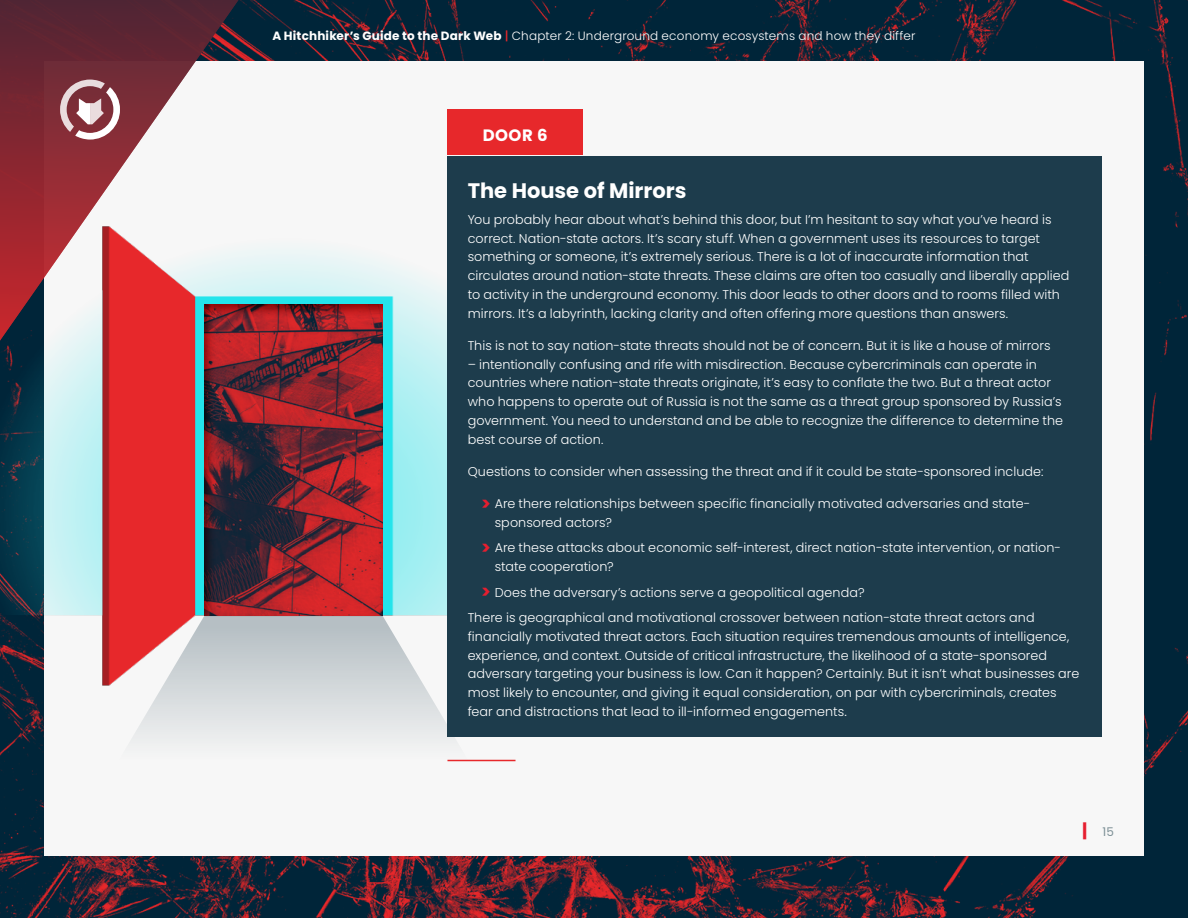
<style>
.page{position:relative;width:1188px;height:918px;background:#fff}
.page>*{position:absolute;margin:0;border:0;box-sizing:border-box;transform-origin:0 0}
.t1{font:700 21px "Poppins";color:#fff}
.t2{font:700 16.5px "Poppins";color:#fff}
.t3{font:300 12.75px/18.8px "Poppins";letter-spacing:.005em;color:#fff}
.t4{font:300 12px "Poppins";letter-spacing:.015em;color:#fff}
.t5{font:12px "Poppins";color:#7d9096}
.s1{font-weight:700}
.s2{font-weight:500;color:#e7282b}
.s3{font-weight:700;font-size:18px;color:#e61e2f}
.s4{font-size:13.5px}
</style>
<div class="page">
<img style="left:0;top:0;width:1188px;height:918px">
<div style="left:44px;top:62px;width:1100px;height:794px;background:#f7f7f7"></div>
<img style="left:0;top:252px;width:656px;height:593px">
<svg style="left:112px;top:466px;width:363px;height:306px"></svg>
<svg style="left:192px;top:293px;width:205px;height:324px;background:#773f47"></svg>
<svg style="left:0;top:0;width:288px;height:399px"></svg>
<svg style="left:60px;top:80px;width:60px;height:60px"></svg>
<div style="left:447px;top:156px;width:655px;height:580px;background:#1d3c4c"></div>
<div style="left:447px;top:109px;width:136px;height:46px;background:#e7282b"></div>
<hr style="left:447px;top:760px;width:69px;height:1px;background:#e7282b">
<p class="t4" style="left:273px;top:28px;width:644px"><span class="s1">A Hitchhiker’s Guide to the Dark Web</span> <span class="s2">|</span> Chapter 2: Underground economy ecosystems and how they differ</p>
<p class="t2" style="left:483px;top:126px;width:66px">DOOR 6</p>
<h1 class="t1" style="left:468px;top:179px;width:220px">The House of Mirrors</h1>
<p class="t3" style="left:468px;top:210px;width:603px">You probably hear about what’s behind this door, but I’m hesitant to say what you’ve heard is correct. Nation-state actors. It’s scary stuff. When a government uses its resources to target something or someone, it’s extremely serious. There is a lot of inaccurate information that circulates around nation-state threats. These claims are often too casually and liberally applied to activity in the underground economy. This door leads to other doors and to rooms filled with mirrors. It’s a labyrinth, lacking clarity and often offering more questions than answers.</p>
<p class="t3" style="left:468px;top:336px;width:584px">This is not to say nation-state threats should not be of concern. But it is like a house of mirrors</p>
<p class="t3" style="left:468px;top:355px;width:597px">– intentionally confusing and rife with misdirection. Because cybercriminals can operate in countries where nation-state threats originate, it’s easy to conflate the two. But a threat actor who happens to operate out of Russia is not the same as a threat group sponsored by Russia’s government. You need to understand and be able to recognize the difference to determine the best course of action.</p>
<p class="t3" style="left:468px;top:462px;width:577px">Questions to consider when assessing the threat and if it could be state-sponsored include:</p>
<p class="t3" style="left:495px;top:494px;width:537px;text-indent:-14px"><span class="s3">&gt;</span> Are there relationships between specific financially motivated adversaries and state&shy;sponsored actors?</p>
<p class="t3" style="left:495px;top:539px;width:568px;text-indent:-14px"><span class="s3">&gt;</span> Are these attacks about economic self-interest, direct nation-state intervention, or nation&shy;state cooperation?</p>
<p class="t3" style="left:468px;top:579px;width:568px;line-height:25.5px;text-indent:14px"><span class="s3">&gt;</span> Does the adversary’s actions serve a geopolitical agenda?<br>There is geographical and motivational crossover between nation-state threat actors and</p>
<p class="t3" style="left:468px;top:627px;width:613px">financially motivated threat actors. Each situation requires tremendous amounts of intelligence, experience, and context. Outside of critical infrastructure, the likelihood of a state-sponsored adversary targeting your business is low. Can it happen? Certainly. But it isn’t what businesses are most likely to encounter, and giving it equal consideration, on par with cybercriminals, creates fear and distractions that lead to ill-informed engagements<span class="s4">.</span></p>
<p class="t5" style="left:1082px;top:825px;width:33px"><span class="s3">|</span> 15</p>
</div>
